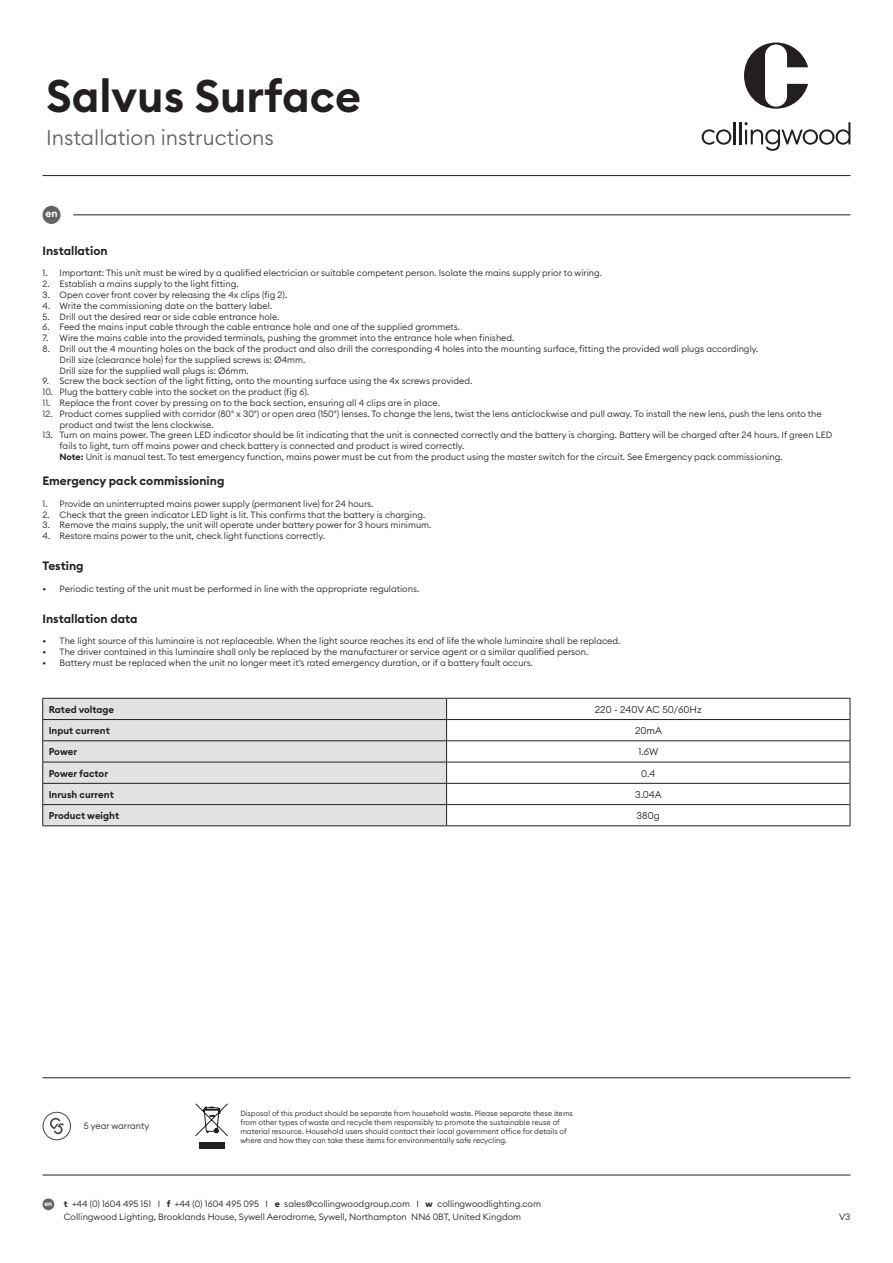
<style>
.page{position:relative;width:893px;height:1263px;background:#fff}
.page>*{position:absolute;margin:0;border:0;box-sizing:border-box;transform-origin:0 0}
.t1{font:600 45px "Euclid Circular B";color:#231f20}
.t2{font:300 21px "Euclid Circular B";color:#636366}
.t3{font:600 12px "Euclid Circular B";color:#231f20}
.t4{font:600 10.35px "Euclid Circular B";color:#fff}
.t5{font:600 9.75px "Euclid Circular B";color:#231f20}
.t6{font:300 9.75px "Euclid Circular B";color:#231f20}
.t7{font:300 9px/10.8px "Euclid Circular B";color:#231f20}
.t8{font:300 7.5px/9px "Euclid Circular B";color:#231f20}
.t9{font:600 6.75px "Euclid Circular B";color:#fff}
.s1{font-weight:600}
</style>
<div class="page">
<div style="left:43px;top:1198px;width:11px;height:12px;background:#636366;border-radius:50%"></div>
<hr style="left:43px;top:175px;width:807px;height:1px;background:#231f20">
<hr style="left:73px;top:214px;width:777px;height:1px;background:#231f20">
<svg style="left:744px;top:43px;width:64px;height:66px"></svg>
<hr style="left:734px;top:122px;width:2px;height:22px;background:#231f20">
<hr style="left:739px;top:122px;width:2px;height:22px;background:#231f20">
<svg style="left:744px;top:122px;width:106px;height:29px"></svg>
<svg style="left:702px;top:129px;width:29px;height:16px"></svg>
<hr style="left:43px;top:1175px;width:807px;height:1px;background:#231f20">
<hr style="left:43px;top:1077px;width:807px;height:1px;background:#231f20">
<svg style="left:43px;top:1112px;width:28px;height:28px"></svg>
<div style="left:42px;top:206px;width:19px;height:18px;background:#636366;border-radius:50%"></div>
<div style="left:199px;top:1142px;width:25px;height:6px;background:#231f20"></div>
<svg style="left:195px;top:1103px;width:33px;height:33px"></svg>
<div style="left:43px;top:699px;width:403px;height:126px;background:#e1e2e4"></div>
<svg style="left:446px;top:699px;width:1px;height:126px"></svg>
<svg style="left:850px;top:698px;width:1px;height:127px"></svg>
<hr style="left:42px;top:719px;width:405px;height:1px;background:#231f20">
<hr style="left:447px;top:719px;width:403px;height:1px;background:#231f20">
<hr style="left:42px;top:740px;width:405px;height:1px;background:#231f20">
<hr style="left:447px;top:740px;width:403px;height:1px;background:#231f20">
<hr style="left:42px;top:762px;width:405px;height:1px;background:#231f20">
<hr style="left:447px;top:762px;width:403px;height:1px;background:#231f20">
<hr style="left:42px;top:783px;width:405px;height:1px;background:#231f20">
<hr style="left:447px;top:783px;width:403px;height:1px;background:#231f20">
<hr style="left:42px;top:804px;width:405px;height:1px;background:#231f20">
<svg style="left:42px;top:699px;width:1px;height:126px"></svg>
<hr style="left:447px;top:804px;width:403px;height:1px;background:#231f20">
<hr style="left:42px;top:825px;width:405px;height:1px;background:#231f20">
<hr style="left:447px;top:825px;width:403px;height:1px;background:#231f20">
<hr style="left:447px;top:698px;width:403px;height:1px;background:#231f20">
<hr style="left:42px;top:698px;width:405px;height:1px;background:#231f20">
<p class="t1" style="left:46px;top:67px;width:317px">Salvus Surface</p>
<p class="t2" style="left:46px;top:124px;width:229px">Installation instructions</p>
<p class="t4" style="left:45px;top:207px;width:14px">en</p>
<p class="t3" style="left:43px;top:243px;width:67px">Installation</p>
<p class="t7" style="left:43px;top:268px;width:561px">1. Important: This unit must be wired by a qualified electrician or suitable competent person. Isolate the mains supply prior to wiring.</p>
<p class="t7" style="left:43px;top:278px;width:197px">2. Establish a mains supply to the light fitting.</p>
<p class="t7" style="left:43px;top:289px;width:246px">3. Open cover front cover by releasing the 4x clips (fig 2).</p>
<p class="t7" style="left:43px;top:300px;width:231px">4. Write the commissioning date on the battery label.</p>
<p class="t7" style="left:43px;top:311px;width:238px">5. Drill out the desired rear or side cable entrance hole.</p>
<p class="t7" style="left:43px;top:322px;width:419px">6. Feed the mains input cable through the cable entrance hole and one of the supplied grommets.</p>
<p class="t7" style="left:43px;top:332px;width:473px">7. Wire the mains cable into the provided terminals, pushing the grommet into the entrance hole when finished.</p>
<p class="t7" style="left:43px;top:343px;width:717px">8. Drill out the 4 mounting holes on the back of the product and also drill the corresponding 4 holes into the mounting surface, fitting the provided wall plugs accordingly.</p>
<p class="t7" style="left:60px;top:354px;width:247px">Drill size (clearance hole) for the supplied screws is: Ø4mm.</p>
<p class="t7" style="left:60px;top:365px;width:191px">Drill size for the supplied wall plugs is: Ø6mm.</p>
<p class="t7" style="left:43px;top:376px;width:431px">9. Screw the back section of the light fitting, onto the mounting surface using the 4x screws provided.</p>
<p class="t7" style="left:43px;top:386px;width:268px">10. Plug the battery cable into the socket on the product (fig 6).</p>
<p class="t7" style="left:43px;top:397px;width:399px">11. Replace the front cover by pressing on to the back section, ensuring all 4 clips are in place.</p>
<p class="t7" style="left:60px;top:408px;width:764px;text-indent:-17px">12. Product comes supplied with corridor (80° x 30°) or open area (150°) lenses. To change the lens, twist the lens anticlockwise and pull away. To install the new lens, push the lens onto the product and twist the lens clockwise.</p>
<p class="t7" style="left:60px;top:430px;width:774px;text-indent:-17px">13. Turn on mains power. The green LED indicator should be lit indicating that the unit is connected correctly and the battery is charging. Battery will be charged after 24 hours. If green LED fails to light, turn off mains power and check battery is connected and product is wired correctly.</p>
<p class="t7" style="left:60px;top:451px;width:724px"><span class="s1">Note:</span> Unit is manual test. To test emergency function, mains power must be cut from the product using the master switch for the circuit. See Emergency pack commissioning.</p>
<p class="t3" style="left:43px;top:473px;width:183px">Emergency pack commissioning</p>
<p class="t7" style="left:43px;top:498px;width:332px">1. Provide an uninterrupted mains power supply (permanent live) for 24 hours.</p>
<p class="t7" style="left:43px;top:509px;width:384px">2. Check that the green indicator LED light is lit. This confirms that the battery is charging.</p>
<p class="t7" style="left:43px;top:520px;width:390px">3. Remove the mains supply, the unit will operate under battery power for 3 hours minimum.</p>
<p class="t7" style="left:43px;top:530px;width:284px">4. Restore mains power to the unit, check light functions correctly.</p>
<p class="t3" style="left:43px;top:558px;width:42px">Testing</p>
<p class="t7" style="left:43px;top:583px;width:378px">• Periodic testing of the unit must be performed in line with the appropriate regulations.</p>
<p class="t3" style="left:43px;top:611px;width:97px">Installation data</p>
<p class="t7" style="left:43px;top:635px;width:579px">• The light source of this luminaire is not replaceable. When the light source reaches its end of life the whole luminaire shall be replaced.</p>
<p class="t7" style="left:43px;top:646px;width:547px">• The driver contained in this luminaire shall only be replaced by the manufacturer or service agent or a similar qualified person.</p>
<p class="t7" style="left:43px;top:657px;width:492px">• Battery must be replaced when the unit no longer meet it’s rated emergency duration, or if a battery fault occurs.</p>
<p class="t5" style="left:49px;top:703px;width:67px">Rated voltage</p>
<p class="t6" style="left:595px;top:703px;width:108px">220 - 240V AC 50/60Hz</p>
<p class="t5" style="left:49px;top:724px;width:63px">Input current</p>
<p class="t6" style="left:635px;top:724px;width:28px">20mA</p>
<p class="t5" style="left:49px;top:746px;width:30px">Power</p>
<p class="t6" style="left:638px;top:746px;width:22px">1.6W</p>
<p class="t5" style="left:49px;top:767px;width:61px">Power factor</p>
<p class="t6" style="left:641px;top:767px;width:16px">0.4</p>
<p class="t5" style="left:49px;top:788px;width:67px">Inrush current</p>
<p class="t6" style="left:635px;top:788px;width:28px">3.04A</p>
<p class="t5" style="left:49px;top:809px;width:72px">Product weight</p>
<p class="t6" style="left:637px;top:809px;width:25px">380g</p>
<p class="t7" style="left:84px;top:1120px;width:67px">5 year warranty</p>
<p class="t8" style="left:240px;top:1108px;width:334px">Disposal of this product should be separate from household waste. Please separate these items from other types of waste and recycle them responsibly to promote the sustainable reuse of material resource. Household users should contact their local government office for details of where and how they can take these items for environmentally safe recycling.</p>
<p class="t9" style="left:44px;top:1199px;width:9px">en</p>
<p class="t7" style="left:64px;top:1198px;width:479px"><span class="s1">t</span> +44 (0) 1604 495 151 I <span class="s1">f</span> +44 (0) 1604 495 095 I <span class="s1">e</span> sales@collingwoodgroup.com I <span class="s1">w</span> collingwoodlighting.com</p>
<p class="t7" style="left:64px;top:1212px;width:459px">Collingwood Lighting, Brooklands House, Sywell Aerodrome, Sywell, Northampton NN6 0BT, United Kingdom</p>
<p class="t7" style="left:839px;top:1211px;width:13px">V3</p>
</div>
